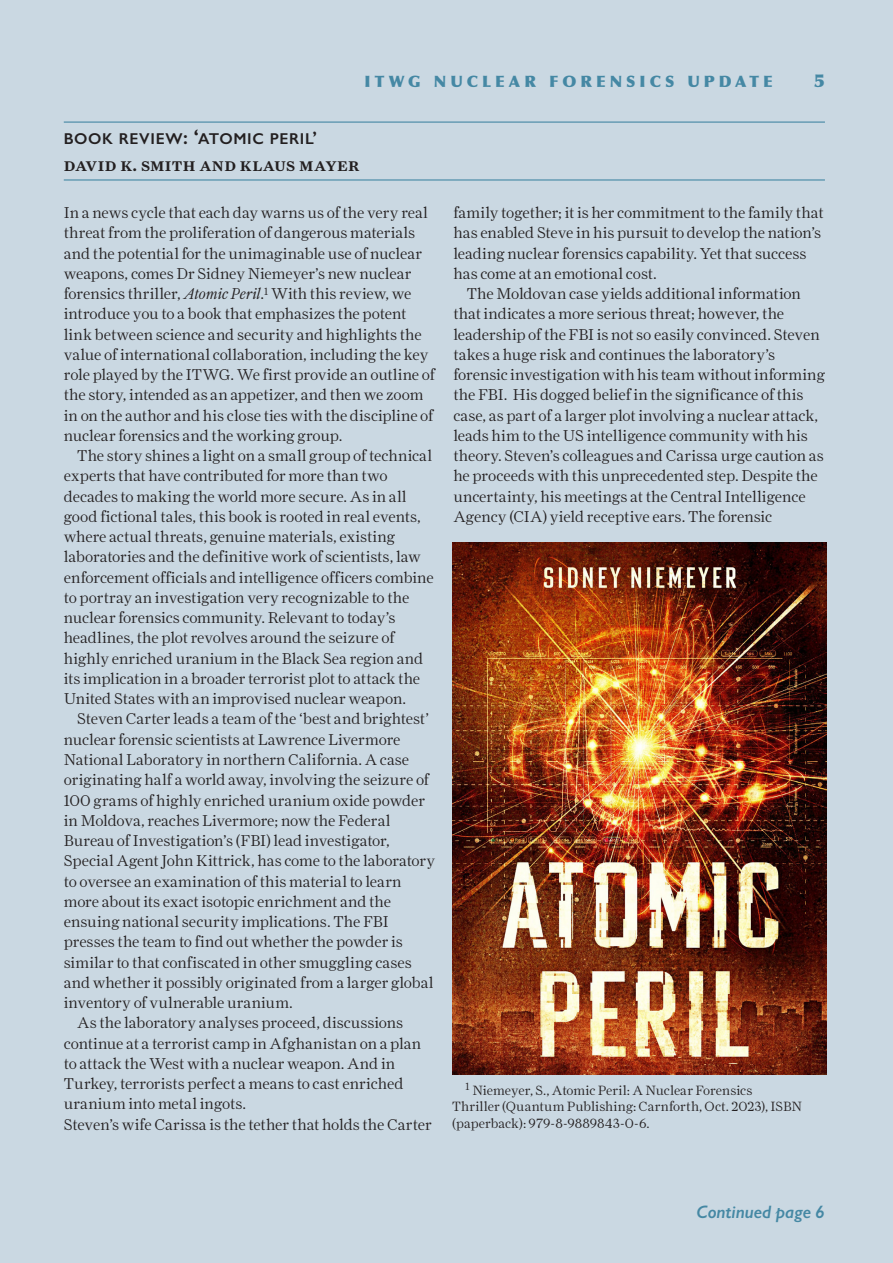
<style>
.page{position:relative;width:893px;height:1263px;background:#cad8e2}
.page>*{position:absolute;margin:0;border:0;box-sizing:border-box;transform-origin:0 0}
.Author{font:500 18px "Farnham Display";letter-spacing:.015em;color:#231f20}
.Contined_next{font:italic 600 18px "Gill Sans";color:#4588a4}
.t1{font:900 18px "Optima";color:#4588a4}
.Normal_first_paragraph{font:300 15.75px/20.2px "Farnham Display";color:#231f20}
.t2{font:900 15.75px "Optima";letter-spacing:.255em;color:#4588a4}
.A_head_one_rule{font:600 15.75px "Gill Sans";letter-spacing:.04em;color:#231f20}
.Footnote{font:300 13.5px/16.5px "Farnham Display";letter-spacing:.005em;color:#231f20}
.s1{font-size:19.5px}
.s2{font-size:21px}
.s3{font-size:18px}
.s4{font-style:italic}
</style>
<div class="page">
<hr style="left:64px;top:122px;width:761px;height:1px;background:#4588a4">
<hr style="left:64px;top:179px;width:761px;height:2px;background:#4588a4">
<img style="left:452px;top:543px;width:374px;height:532px">
<p class="t2" style="left:365px;top:72px;width:410px">ITWG NUCLEAR FORENSICS UPDATE</p>
<p class="t1" style="left:814px;top:69px;width:12px">5</p>
<p class="A_head_one_rule" style="left:64px;top:129px;width:255px">BOOK REVIEW<span class="s1">:</span> <span class="s2">‘</span>ATOMIC PERIL<span class="s3">’</span></p>
<p class="Author" style="left:64px;top:154px;width:297px">david k. smith and klaus mayer</p>
<p class="Normal_first_paragraph" style="left:64px;top:202px;width:373px">In a news cycle that each day warns us of the very real threat from the proliferation of dangerous materials and the potential for the unimaginable use of nuclear weapons, comes Dr Sidney Niemeyer’s new nuclear forensics thriller, <span class="s4">Atomic Peril</span>.<sup>1</sup> With this review, we introduce you to a book that emphasizes the potent link between science and security and highlights the value of international collaboration, including the key role played by the ITWG. We first provide an outline of the story, intended as an appetizer, and then we zoom in on the author and his close ties with the discipline of nuclear forensics and the working group.</p>
<p class="Normal_first_paragraph" style="left:64px;top:445px;width:371px;text-indent:14px">The story shines a light on a small group of technical experts that have contributed for more than two decades to making the world more secure. As in all good fictional tales, this book is rooted in real events, where actual threats, genuine materials, existing laboratories and the definitive work of scientists, law enforcement officials and intelligence officers combine to portray an investigation very recognizable to the nuclear forensics community. Relevant to today’s headlines, the plot revolves around the seizure of highly enriched uranium in the Black Sea region and its implication in a broader terrorist plot to attack the United States with an improvised nuclear weapon.</p>
<p class="Normal_first_paragraph" style="left:64px;top:709px;width:373px;text-indent:14px">Steven Carter leads a team of the ‘best and brightest’ nuclear forensic scientists at Lawrence Livermore National Laboratory in northern California. A case originating half a world away, involving the seizure of 100 grams of highly enriched uranium oxide powder in Moldova, reaches Livermore; now the Federal Bureau of Investigation’s (FBI) lead investigator, Special Agent John Kittrick, has come to the laboratory to oversee an examination of this material to learn more about its exact isotopic enrichment and the ensuing national security implications. The FBI presses the team to find out whether the powder is similar to that confiscated in other smuggling cases and whether it possibly originated from a larger global inventory of vulnerable uranium.</p>
<p class="Normal_first_paragraph" style="left:64px;top:1012px;width:369px;text-indent:14px">As the laboratory analyses proceed, discussions continue at a terrorist camp in Afghanistan on a plan to attack the West with a nuclear weapon. And in Turkey, terrorists perfect a means to cast enriched uranium into metal ingots.<br>Steven’s wife Carissa is the tether that holds the Carter</p>
<p class="Normal_first_paragraph" style="left:453px;top:202px;width:372px">family together; it is her commitment to the family that has enabled Steve in his pursuit to develop the nation’s leading nuclear forensics capability. Yet that success has come at an emotional cost.</p>
<p class="Normal_first_paragraph" style="left:453px;top:283px;width:373px;text-indent:14px">The Moldovan case yields additional information that indicates a more serious threat; however, the leadership of the FBI is not so easily convinced. Steven takes a huge risk and continues the laboratory’s forensic investigation with his team without informing the FBI. His dogged belief in the significance of this case, as part of a larger plot involving a nuclear attack, leads him to the US intelligence community with his theory. Steven’s colleagues and Carissa urge caution as he proceeds with this unprecedented step. Despite the uncertainty, his meetings at the Central Intelligence Agency (CIA) yield receptive ears. The forensic</p>
<p class="Footnote" style="left:452px;top:1082px;width:352px;text-indent:14px"><sup>1</sup> Niemeyer, S., Atomic Peril: A Nuclear Forensics<br>Thriller (Quantum Publishing: Carnforth, Oct. 2023), ISBN (paperback): 979-8-9889843-0-6.</p>
<p class="Contined_next" style="left:697px;top:1201px;width:130px">Continued page 6</p>
</div>
